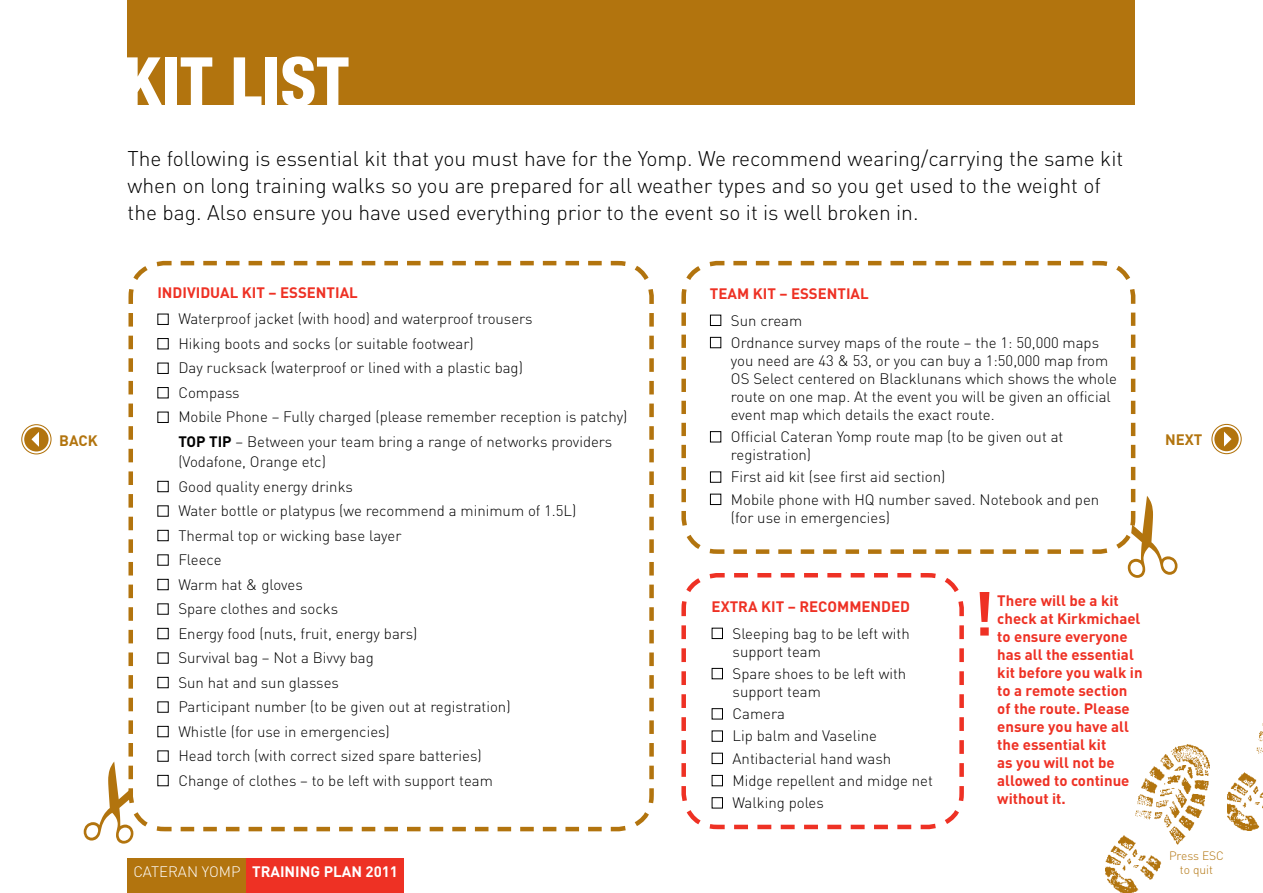
<style>
.page{position:relative;width:1263px;height:893px;background:#fff}
.page>*{position:absolute;margin:0;border:0;box-sizing:border-box;transform-origin:0 0}
.t1{font:800 condensed 67.5px "Helvetica Neue LT Std";color:#fff}
.t2{font:700 61.2px "DIN";color:#ee3124}
.t3{font:300 21px/27px "DIN";color:#000}
.t4{font:300 15px/24.5px "DIN";color:#000}
.t5{font:700 15px/18px "DIN";color:#ee3124}
.t6{font:700 15px "DIN";color:#fff}
.t7{font:700 15px "DIN";color:#b2740e}
.t8{font:300 12px/13.5px "DIN";color:#b2740e;text-align:center}
.s1{font-weight:700}
.s2{font-weight:300}
</style>
<div class="page">
<img style="left:1227px;top:723px;width:36px;height:108px">
<img style="left:1106px;top:745px;width:104px;height:148px">
<svg style="left:128px;top:260px;width:526px;height:572px"></svg>
<svg style="left:681px;top:260px;width:455px;height:294px"></svg>
<svg style="left:681px;top:573px;width:283px;height:257px"></svg>
<div style="left:128px;top:0;width:1007px;height:105px;background:#b2740e"></div>
<div style="left:1211px;top:424px;width:31px;height:30px;border:1px solid #b2740e;border-radius:50%"></div>
<div style="left:21px;top:424px;width:31px;height:30px;border:1px solid #b2740e;border-radius:50%"></div>
<div style="left:1214px;top:427px;width:25px;height:24px;background:#b2740e;border-radius:50%"></div>
<div style="left:24px;top:427px;width:25px;height:24px;background:#b2740e;border-radius:50%"></div>
<svg style="left:1224px;top:431px;width:7px;height:16px"></svg>
<svg style="left:31px;top:432px;width:8px;height:15px"></svg>
<div style="left:128px;top:859px;width:119px;height:34px;background:#b2740e"></div>
<div style="left:247px;top:859px;width:157px;height:34px;background:#ee3124"></div>
<div style="left:157px;top:314px;width:12px;height:11px;border:1px solid #000"></div>
<div style="left:157px;top:338px;width:12px;height:11px;border:1px solid #000"></div>
<div style="left:157px;top:363px;width:12px;height:11px;border:1px solid #000"></div>
<div style="left:157px;top:387px;width:12px;height:11px;border:1px solid #000"></div>
<div style="left:157px;top:412px;width:12px;height:11px;border:1px solid #000"></div>
<div style="left:157px;top:481px;width:12px;height:11px;border:1px solid #000"></div>
<div style="left:157px;top:530px;width:12px;height:11px;border:1px solid #000"></div>
<div style="left:157px;top:579px;width:12px;height:11px;border:1px solid #000"></div>
<div style="left:157px;top:628px;width:12px;height:11px;border:1px solid #000"></div>
<div style="left:157px;top:677px;width:12px;height:11px;border:1px solid #000"></div>
<div style="left:157px;top:726px;width:12px;height:11px;border:1px solid #000"></div>
<div style="left:157px;top:775px;width:12px;height:11px;border:1px solid #000"></div>
<div style="left:710px;top:315px;width:11px;height:11px;border:1px solid #000"></div>
<div style="left:710px;top:337px;width:11px;height:11px;border:1px solid #000"></div>
<div style="left:710px;top:431px;width:11px;height:11px;border:1px solid #000"></div>
<div style="left:710px;top:471px;width:11px;height:12px;border:1px solid #000"></div>
<div style="left:710px;top:494px;width:11px;height:11px;border:1px solid #000"></div>
<div style="left:712px;top:628px;width:11px;height:11px;border:1px solid #000"></div>
<div style="left:712px;top:668px;width:11px;height:11px;border:1px solid #000"></div>
<div style="left:712px;top:708px;width:11px;height:11px;border:1px solid #000"></div>
<div style="left:712px;top:730px;width:11px;height:12px;border:1px solid #000"></div>
<div style="left:712px;top:753px;width:11px;height:11px;border:1px solid #000"></div>
<div style="left:712px;top:775px;width:11px;height:11px;border:1px solid #000"></div>
<div style="left:712px;top:797px;width:11px;height:11px;border:1px solid #000"></div>
<svg style="left:128px;top:313px;width:29px;height:519px"></svg>
<svg style="left:1111px;top:308px;width:25px;height:246px"></svg>
<h1 class="t1" style="left:123px;top:40px;width:228px">KIT LIST</h1>
<p class="t3" style="left:128px;top:144px;width:997px">The following is essential kit that you must have for the Yomp. We recommend wearing/carrying the same kit when on long training walks so you are prepared for all weather types and so you get used to the weight of the bag. Also ensure you have used everything prior to the event so it is well broken in.</p>
<p class="t5" style="left:157px;top:283px;width:202px">INDIVIDUAL KIT – ESSENTIAL</p>
<p class="t4" style="left:178px;top:307px;width:451px">Waterproof jacket (with hood) and waterproof trousers<br>Hiking boots and socks (or suitable footwear)<br>Day rucksack (waterproof or lined with a plastic bag)<br>Compass<br>Mobile Phone – Fully charged (please remember reception is patchy)<br><span class="s1">TOP TIP</span> – Between your team bring a range of networks providers</p>
<p class="t4" style="left:178px;top:449px;width:400px">(Vodafone, Orange etc)<br>Good quality energy drinks<br>Water bottle or platypus (we recommend a minimum of 1.5L)<br>Thermal top or wicking base layer<br>Fleece<br>Warm hat &amp; gloves<br>Spare clothes and socks<br>Energy food (nuts, fruit, energy bars)<br>Survival bag – Not a Bivvy bag<br>Sun hat and sun glasses<br>Participant number (to be given out at registration)<br>Whistle (for use in emergencies)<br>Head torch (with correct sized spare batteries)<br>Change of clothes – to be left with support team</p>
<p class="t5" style="left:710px;top:284px;width:160px">TEAM KIT – ESSENTIAL</p>
<p class="t4" style="left:731px;top:309px;width:370px;line-height:22.2px">Sun cream<br>Ordnance survey maps of the route – the 1: 50,000 maps</p>
<p class="t4" style="left:731px;top:351px;width:387px;line-height:18px">you need are 43 &amp; 53, or you can buy a 1:50,000 map from OS Select centered on Blacklunans which shows the whole route on one map. At the event you will be given an official event map which details the exact route.</p>
<p class="t4" style="left:731px;top:427px;width:334px;line-height:18px">Official Cateran Yomp route map (to be given out at registration)</p>
<p class="t4" style="left:731px;top:466px;width:370px;line-height:22.2px">First aid kit (see first aid section)<br>Mobile phone with HQ number saved. Notebook and pen</p>
<p class="t4" style="left:731px;top:505px;width:161px">(for use in emergencies)</p>
<p class="t7" style="left:59px;top:430px;width:40px">BACK</p>
<p class="t7" style="left:1165px;top:430px;width:39px">NEXT</p>
<h2 class="t2" style="left:973px;top:573px;width:23px">!</h2>
<p class="t5" style="left:997px;top:591px;width:147px">There will be a kit check at Kirkmichael to ensure everyone has all the essential kit before you walk in to a remote section of the route. Please ensure you have all the essential kit<br>as you will not be allowed to continue without it.</p>
<p class="t5" style="left:712px;top:597px;width:200px">EXTRA KIT – RECOMMENDED</p>
<p class="t4" style="left:732px;top:624px;width:179px;line-height:18px">Sleeping bag to be left with support team</p>
<p class="t4" style="left:732px;top:664px;width:175px;line-height:18px">Spare shoes to be left with support team</p>
<p class="t4" style="left:732px;top:702px;width:202px;line-height:22.2px">Camera<br>Lip balm and Vaseline<br>Antibacterial hand wash<br>Midge repellent and midge net<br>Walking poles</p>
<p class="t6" style="left:133px;top:862px;width:266px"><span class="s2">CATERAN YOMP</span> TRAINING PLAN 2011</p>
<p class="t8" style="left:1169px;top:849px;width:56px">Press ESC to quit</p>
</div>
